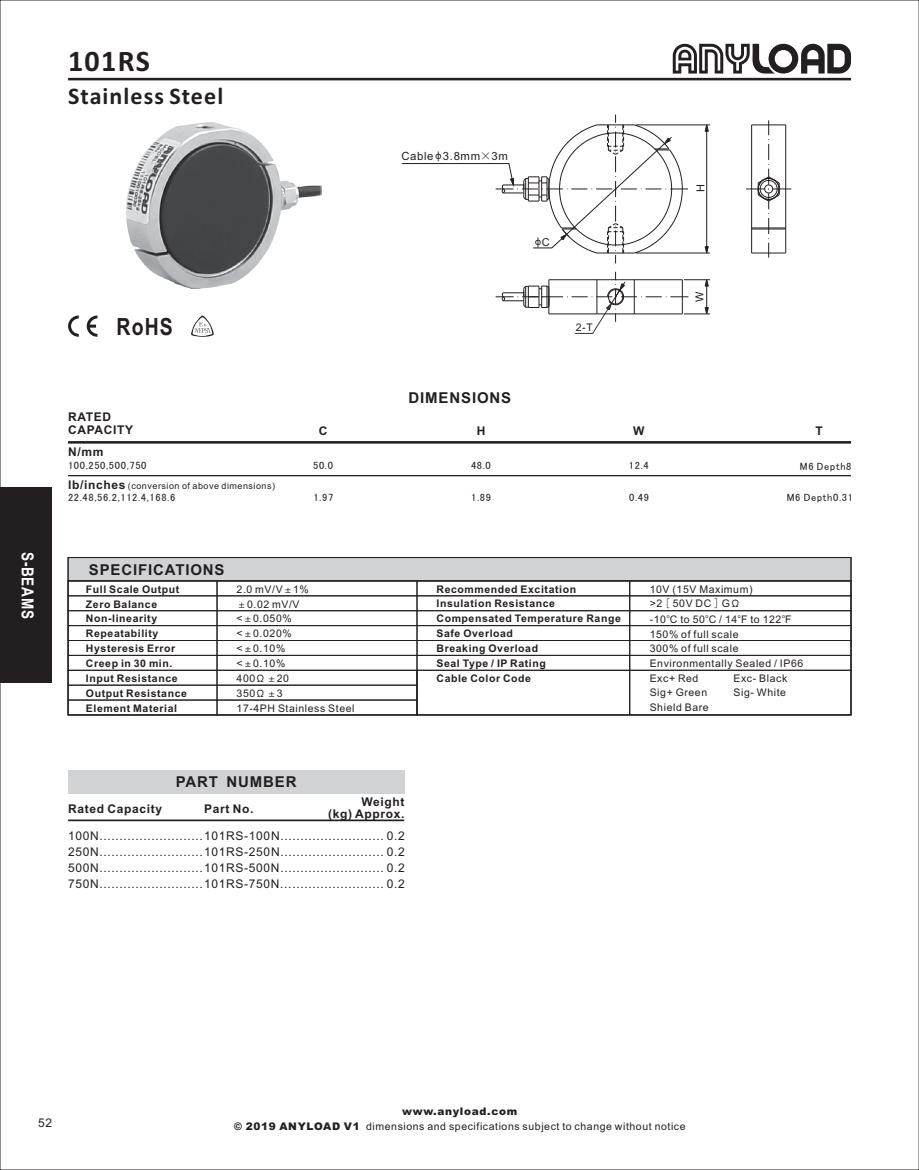
<style>
.page{position:relative;width:919px;height:1170px;background:#fff}
.page>*{position:absolute;margin:0;border:0;box-sizing:border-box;transform-origin:0 0}
.t1{font:700 30px "Calibri";letter-spacing:.045em;color:#231f20}
.t2{font:700 24px "Calibri";letter-spacing:.045em;color:#231f20}
.t3{font:700 23.7px "Arial Narrow";color:#231f20}
.t4{font:700 16.5px "Arial Narrow";letter-spacing:.045em;color:#fff}
.t5{font:700 15px "Arial";letter-spacing:.055em;color:#231f20}
.t6{font:12px/16px "Arial";letter-spacing:.055em;color:#231f20;text-align:justify}
.t7{font:700 12px/12px "Arial";letter-spacing:.055em;color:#231f20;text-align:right}
.t8{font:11.4px "Arial";letter-spacing:.055em;color:#231f20}
.t9{font:11.4px "FZZDXFW GB1 0";color:#231f20}
.t10{font:10.95px "Arial";color:#231f20}
.t11{font:10.5px/14.9px "Arial";letter-spacing:.055em;color:#231f20}
.t12{font:700 10.5px/14.9px "Arial";letter-spacing:.055em;color:#231f20}
.t13{font:10.5px "MS P Gothic";letter-spacing:.06em;color:#231f20}
.t14{font:9px "Arial";letter-spacing:.055em;color:#231f20}
.t15{font:5.25px "Arial";color:#231f20}
.s1{font-weight:700;font-size:12px}
.s2{font-family:"FZZDXFW GB1 0"}
.s3{font-family:"N Sim Sun"}
.s4{font-weight:900}
</style>
<div class="page">
<hr style="left:68px;top:78px;width:782px;height:2px;background:#231f20">
<svg style="left:672px;top:44px;width:178px;height:30px"></svg>
<div style="left:70px;top:559px;width:779px;height:21px;background:#d1d2d4"></div>
<div style="left:68px;top:595px;width:783px;height:16px;border:1px solid #231f20"></div>
<div style="left:68px;top:610px;width:783px;height:15px;border:1px solid #231f20"></div>
<div style="left:68px;top:625px;width:783px;height:15px;border:1px solid #231f20"></div>
<div style="left:68px;top:640px;width:783px;height:15px;border:1px solid #231f20"></div>
<div style="left:68px;top:655px;width:783px;height:15px;border:1px solid #231f20"></div>
<div style="left:68px;top:670px;width:349px;height:15px;border:1px solid #231f20"></div>
<div style="left:417px;top:670px;width:434px;height:45px;border:1px solid #231f20"></div>
<div style="left:68px;top:685px;width:349px;height:15px;border:1px solid #231f20"></div>
<div style="left:68px;top:699px;width:349px;height:16px;border:1px solid #231f20"></div>
<div style="left:68px;top:580px;width:149px;height:135px;border:1px solid #231f20"></div>
<div style="left:417px;top:580px;width:212px;height:135px;border:1px solid #231f20"></div>
<div style="left:217px;top:580px;width:200px;height:135px;border:1px solid #231f20"></div>
<div style="left:629px;top:580px;width:222px;height:135px;border:1px solid #231f20"></div>
<div style="left:68px;top:557px;width:783px;height:158px;border:1px solid #231f20"></div>
<hr style="left:68px;top:819px;width:336px;height:2px;background:#231f20">
<div style="left:68px;top:770px;width:336px;height:23px;background:#d1d2d4"></div>
<svg style="left:68px;top:315px;width:29px;height:22px"></svg>
<svg style="left:191px;top:315px;width:23px;height:22px"></svg>
<hr style="left:68px;top:475px;width:782px;height:1px;background:#231f20">
<hr style="left:68px;top:441px;width:782px;height:2px;background:#231f20">
<img style="left:126px;top:123px;width:196px;height:165px">
<svg style="left:705px;top:246px;width:3px;height:7px"></svg>
<svg style="left:705px;top:126px;width:3px;height:6px"></svg>
<hr style="left:635px;top:125px;width:75px;height:1px;background:#231f20">
<hr style="left:635px;top:253px;width:75px;height:1px;background:#231f20">
<hr style="left:706px;top:126px;width:1px;height:126px;background:#231f20">
<svg style="left:746px;top:120px;width:45px;height:137px"></svg>
<hr style="left:751px;top:229px;width:34px;height:1px;background:#231f20">
<hr style="left:751px;top:228px;width:34px;height:1px;background:#231f20">
<svg style="left:402px;top:114px;width:286px;height:149px"></svg>
<svg style="left:495px;top:272px;width:215px;height:62px"></svg>
<div style="left:0;top:487px;width:51px;height:195px;background:#231f20"></div>
<h3 class="t4" style="left:34px;top:552px;width:68px;rotate:90deg">S-BEAMS</h3>
<h1 class="t1" style="left:68px;top:48px;width:83px">101RS</h1>
<h2 class="t2" style="left:68px;top:85px;width:157px">Stainless Steel</h2>
<h3 class="t3" style="left:117px;top:317px;width:58px">RoHS</h3>
<p class="t7" style="left:68px;top:411px;width:67px;line-height:13.4px;text-align:left">RATED<br>CAPACITY</p>
<p class="t7" style="left:68px;top:447px;width:37px">N/mm</p>
<p class="t13" style="left:68px;top:460px;width:80px">100,250,500,750</p>
<p class="t13" style="left:68px;top:492px;width:109px">22.48,56.2,112.4,168.6</p>
<p class="t14" style="left:68px;top:482px;width:208px"><span class="s1">lb/inches</span> (conversion of above dimensions)</p>
<h3 class="t5" style="left:89px;top:563px;width:137px">SPECIFICATIONS</h3>
<p class="t7" style="left:319px;top:425px;width:10px">C</p>
<p class="t13" style="left:313px;top:460px;width:21px">50.0</p>
<p class="t13" style="left:313px;top:492px;width:21px">1.97</p>
<p class="t12" style="left:86px;top:582px;width:102px">Full Scale Output<br>Zero Balance<br>Non-linearity<br>Repeatability<br>Hysteresis Error<br>Creep in 30 min.<br>Input Resistance<br>Output Resistance<br>Element Material</p>
<p class="t11" style="left:236px;top:582px;width:119px">2.0 mV/V<span class="s2">±</span>1%<br><span class="s2">±</span>0.02 mV/V &lt;<span class="s2">±</span>0.050%<br>&lt;<span class="s2">±</span>0.020%<br>&lt;<span class="s2">±</span>0.10%<br>&lt;<span class="s2">±</span>0.10%<br>400<span class="s2">Ω±</span>20<br>350<span class="s2">Ω±</span>3<br>17-4PH Stainless Steel</p>
<h3 class="t5" style="left:176px;top:776px;width:122px">PART NUMBER</h3>
<p class="t8" style="left:401px;top:152px;width:108px">Cable <span class="s2">φ</span>3.8mm<span class="s3">×</span>3m</p>
<p class="t9" style="left:532px;top:235px;width:19px">φ<sub>C</sub></p>
<h3 class="t5" style="left:408px;top:392px;width:104px">DIMENSIONS</h3>
<p class="t7" style="left:477px;top:425px;width:10px">H</p>
<p class="t13" style="left:471px;top:460px;width:21px">48.0</p>
<p class="t13" style="left:471px;top:492px;width:21px">1.89</p>
<p class="t11" style="left:575px;top:321px;width:18px">2-T</p>
<p class="t7" style="left:633px;top:425px;width:13px">W</p>
<p class="t13" style="left:628px;top:460px;width:21px">12.4</p>
<p class="t13" style="left:629px;top:492px;width:21px">0.49</p>
<p class="t10" style="left:696px;top:192px;width:9px;rotate:-90deg">H</p>
<p class="t10" style="left:695px;top:302px;width:12px;rotate:-90deg">W</p>
<p class="t7" style="left:815px;top:425px;width:9px">T</p>
<p class="t13" style="left:799px;top:460px;width:53px">M6 Depth8</p>
<p class="t13" style="left:786px;top:492px;width:68px">M6 Depth0.31</p>
<p class="t12" style="left:436px;top:582px;width:186px">Recommended Excitation<br>Insulation Resistance<br>Compensated Temperature Range<br>Safe Overload<br>Breaking Overload<br>Seal Type / IP Rating<br>Cable Color Code</p>
<p class="t11" style="left:649px;top:582px;width:104px">10V (15V Maximum) &gt;2<span class="s2">［</span>50V DC<span class="s2">］ Ω</span></p>
<p class="t11" style="left:721px;top:597px;width:10px">G</p>
<p class="t15" style="left:666px;top:614px;width:4px">o</p>
<p class="t15" style="left:705px;top:614px;width:4px">o</p>
<p class="t15" style="left:737px;top:614px;width:4px">o</p>
<p class="t15" style="left:781px;top:614px;width:4px">o</p>
<p class="t11" style="left:649px;top:613px;width:155px">-10 C to 50 C / 14 F to 122 F<br>150% of full scale<br>300% of full scale<br>Environmentally Sealed / IP66<br>Exc+ Red</p>
<p class="t11" style="left:733px;top:671px;width:55px">Exc- Black</p>
<p class="t11" style="left:649px;top:686px;width:59px">Sig+ Green</p>
<p class="t11" style="left:733px;top:686px;width:54px">Sig- White</p>
<p class="t11" style="left:649px;top:701px;width:60px">Shield Bare</p>
<p class="t7" style="left:328px;top:797px;width:78px">Weight<br>(kg) Approx.</p>
<p class="t7" style="left:68px;top:804px;width:96px">Rated Capacity</p>
<p class="t7" style="left:204px;top:804px;width:51px">Part No.</p>
<p class="t6" style="left:68px;top:828px;width:338px">100N..........................101RS-100N.......................... 0.2<br>250N..........................101RS-250N.......................... 0.2<br>500N..........................101RS-500N.......................... 0.2<br>750N..........................101RS-750N.......................... 0.2</p>
<p class="t6" style="left:38px;top:1116px;width:16px">52</p>
<p class="t11" style="left:234px;top:1104px;width:453px;text-align:center"><span class="s4">www.anyload.com<br></span><span class="s4">© 2019 ANYLOAD V1</span> dimensions and specifications subject to change without notice</p>
</div>
